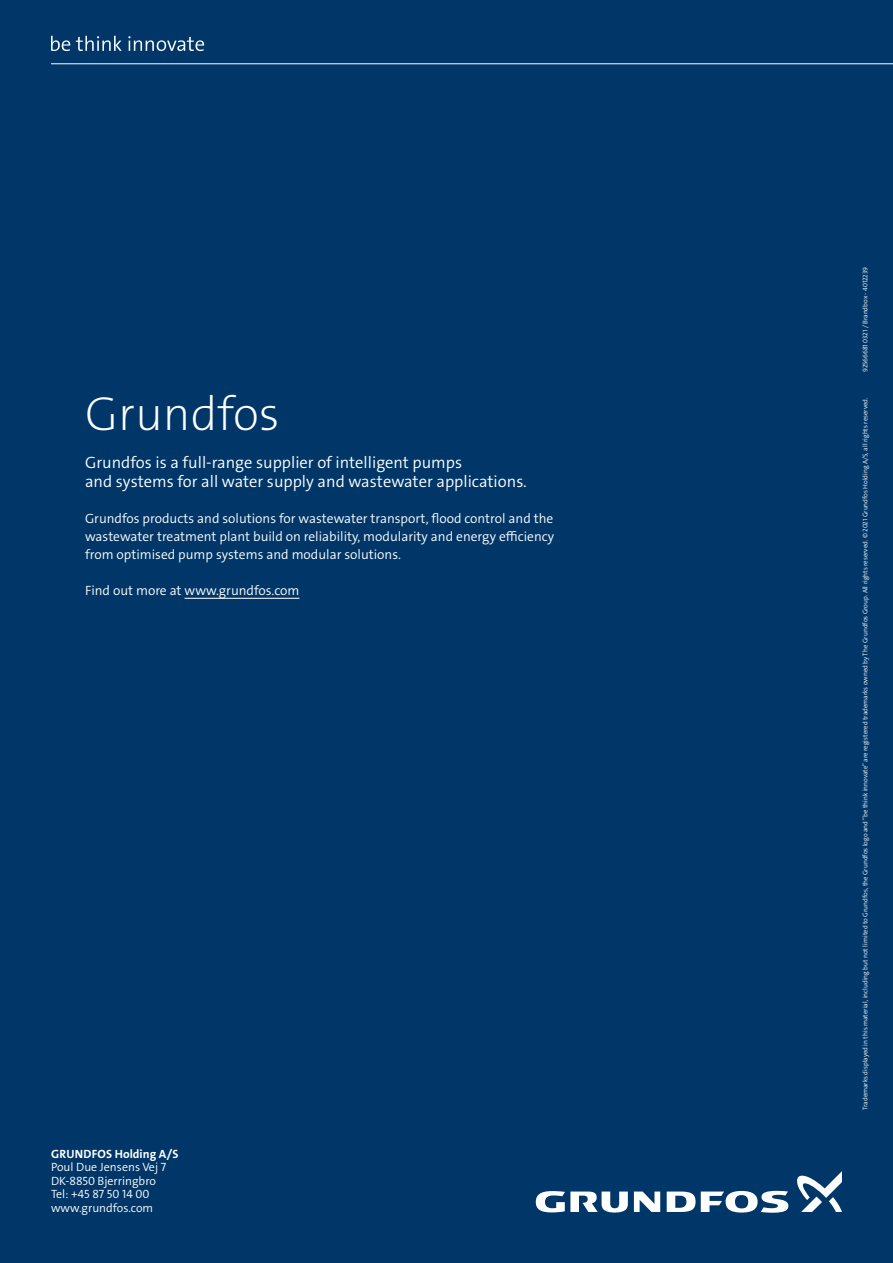
<style>
.page{position:relative;width:893px;height:1263px;background:#003768}
.page>*{position:absolute;margin:0;border:0;box-sizing:border-box;transform-origin:0 0}
.t1{font:48px "Grundfos The Sans V2 OT 2 XL";color:#fff}
.t2{font:16.5px/19.5px "Grundfos The Sans V2 OT 4 SL";color:#fff}
.t3{font:13.5px/18px "Grundfos The Sans V2 OT 4 SL";color:#fff;text-align:justify}
.t4{font:12px/13.5px "Grundfos The Sans V2 OT 4 SL";color:#fff}
.t5{font:12px "Grundfos The Sans V2 OT 7 B";letter-spacing:.01em;color:#fff}
.t6{font:6.75px "Grundfos The Sans V2 OT 4 SL";color:#fff}
</style>
<div class="page">
<hr style="left:51px;top:63px;width:842px;height:1px;background:#fff">
<svg style="left:634px;top:1191px;width:26px;height:21px"></svg>
<svg style="left:536px;top:1191px;width:92px;height:21px"></svg>
<svg style="left:667px;top:1191px;width:121px;height:22px"></svg>
<svg style="left:797px;top:1171px;width:45px;height:41px"></svg>
<svg style="left:51px;top:36px;width:19px;height:15px"></svg>
<svg style="left:76px;top:36px;width:46px;height:15px"></svg>
<svg style="left:128px;top:36px;width:76px;height:15px"></svg>
<hr style="left:185px;top:598px;width:114px;height:1px;background:#fff">
<h1 class="t1" style="left:85px;top:383px;width:196px">Grundfos</h1>
<h2 class="t2" style="left:85px;top:452px;width:443px">Grundfos is a full-range supplier of intelligent pumps<br>and systems for all water supply and wastewater applications.</h2>
<h3 class="t3" style="left:85px;top:510px;width:471px">Grundfos products and solutions for wastewater transport, flood control and the wastewater treatment plant build on reliability, modularity and energy efficiency from optimised pump systems and modular solutions.</h3>
<h3 class="t3" style="left:85px;top:582px;width:216px">Find out more at www.grundfos.com</h3>
<h3 class="t5" style="left:51px;top:1146px;width:129px">GRUNDFOS Holding A/S</h3>
<h3 class="t4" style="left:51px;top:1161px;width:117px">Poul Due Jensens Vej 7<br>DK-8850 Bjerringbro<br>Tel: +45 87 50 14 00 www.grundfos.com</h3>
<p class="t6" style="left:861px;top:372px;width:107px;rotate:-90deg">92566681 0321 / Brandbox - 4012239</p>
<p class="t6" style="left:861px;top:1110px;width:714px;rotate:-90deg">Trademarks displayed in this material, including but not limited to Grundfos, the Grundfos logo and “be think innovate” are registered trademarks owned by The Grundfos Group. All rights reserved. © 2021 Grundfos Holding A/S, all rights reserved.</p>
</div>
